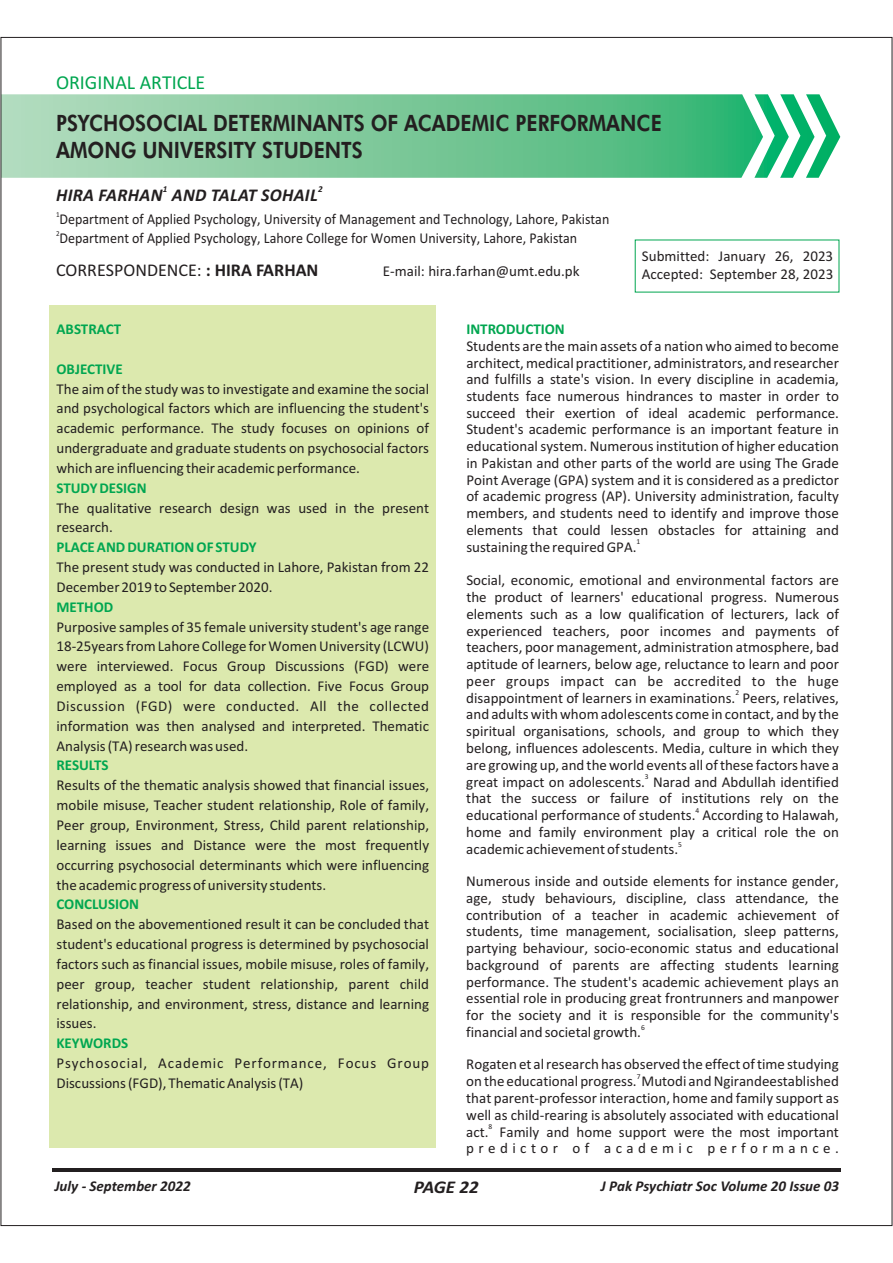
<style>
.page{position:relative;width:893px;height:1263px;background:#fff}
.page>*{position:absolute;margin:0;border:0;box-sizing:border-box;transform-origin:0 0}
.t1{font:800 22.5px/27px "Futura BT";color:#231f20;scale:.87 1}
.t2{font:19.95px "Calibri";color:#00a650}
.t3{font:18px "Calibri";color:#231f20}
.t4{font:italic 700 18px "Calibri";letter-spacing:.015em;color:#231f20}
.t5{font:italic 700 18px "Calibri";letter-spacing:.015em;color:#231f20;scale:1.06 1}
.t6{font:15px/16.8px "Calibri";color:#231f20;text-align:justify}
.t7{font:15px "Calibri";color:#231f20;scale:.93 1}
.t8{font:700 15px "Calibri";color:#00a650}
.t9{font:15px/19.8px "Calibri";letter-spacing:.055em;color:#231f20}
.t10{font:italic 700 15px "Calibri";color:#231f20}
.t11{font:italic 700 9px "Calibri";color:#231f20}
.t12{font:7.5px "Calibri";color:#231f20}
.t13{font:7.5px "Calibri";color:#231f20;scale:.93 1}
.s1{font-weight:700}
</style>
<div class="page">
<div style="left:49px;top:306px;width:387px;height:842px;background:#dce9ae"></div>
<svg style="left:3px;top:94px;width:837px;height:84px;background:#7cca9d"></svg>
<hr style="left:52px;top:1168px;width:789px;height:3px;background:#231f20">
<h2 class="t2" style="left:56px;top:74px;width:151px">ORIGINAL ARTICLE</h2>
<h1 class="t1" style="left:56px;top:111px;width:698px">PSYCHOSOCIAL DETERMINANTS OF ACADEMIC PERFORMANCE<br>AMONG UNIVERSITY STUDENTS</h1>
<p class="t11" style="left:163px;top:185px;width:6px">1</p>
<p class="t11" style="left:318px;top:185px;width:6px">2</p>
<p class="t4" style="left:56px;top:188px;width:263px">HIRA FARHAN AND TALAT SOHAIL</p>
<p class="t13" style="left:56px;top:211px;width:5px">1</p>
<p class="t7" style="left:60px;top:213px;width:593px">Department of Applied Psychology, University of Management and Technology, Lahore, Pakistan</p>
<p class="t13" style="left:56px;top:230px;width:5px">2</p>
<p class="t7" style="left:60px;top:232px;width:558px">Department of Applied Psychology, Lahore College for Women University, Lahore, Pakistan</p>
<p class="t3" style="left:56px;top:262px;width:264px">CORRESPONDENCE: <span class="s1">: HIRA FARHAN</span></p>
<p class="t6" style="left:383px;top:264px;width:198px">E-mail: hira.farhan@umt.edu.pk</p>
<p class="t6" style="left:642px;top:248px;width:193px;line-height:18.3px">Submitted: January 26, 2023<br>Accepted: September 28, 2023</p>
<p class="t8" style="left:57px;top:323px;width:66px">ABSTRACT</p>
<p class="t8" style="left:57px;top:362px;width:68px">OBJECTIVE</p>
<p class="t6" style="left:56px;top:380px;width:374px;line-height:19.8px">The aim of the study was to investigate and examine the social and psychological factors which are influencing the student's academic performance. The study focuses on opinions of undergraduate and graduate students on psychosocial factors which are influencing their academic performance.</p>
<p class="t6" style="left:56px;top:499px;width:374px;line-height:19.8px">The qualitative research design was used in the present research.</p>
<p class="t6" style="left:56px;top:558px;width:374px;line-height:19.8px">The present study was conducted in Lahore, Pakistan from 22<br>December 2019 to September 2020.</p>
<p class="t6" style="left:56px;top:618px;width:374px;line-height:19.8px">Purposive samples of 35 female university student's age range 18-25years from Lahore College for Women University (LCWU) were interviewed. Focus Group Discussions (FGD) were employed as a tool for data collection. Five Focus Group Discussion (FGD) were conducted. All the collected information was then analysed and interpreted. Thematic Analysis (TA) research was used.</p>
<p class="t6" style="left:56px;top:777px;width:374px;line-height:19.8px">Results of the thematic analysis showed that financial issues, mobile misuse, Teacher student relationship, Role of family, Peer group, Environment, Stress, Child parent relationship, learning issues and Distance were the most frequently occurring psychosocial determinants which were influencing the academic progress of university students.</p>
<p class="t6" style="left:56px;top:915px;width:374px;line-height:19.8px">Based on the abovementioned result it can be concluded that student's educational progress is determined by psychosocial factors such as financial issues, mobile misuse, roles of family, peer group, teacher student relationship, parent child relationship, and environment, stress, distance and learning issues.</p>
<p class="t9" style="left:56px;top:1054px;width:374px">Psychosocial, Academic Performance, Focus Group<br>Discussions (FGD), Thematic Analysis (TA)</p>
<p class="t8" style="left:56px;top:481px;width:92px">STUDY DESIGN</p>
<p class="t8" style="left:56px;top:541px;width:202px">PLACE AND DURATION OF STUDY</p>
<p class="t8" style="left:56px;top:600px;width:58px">METHOD</p>
<p class="t8" style="left:56px;top:759px;width:54px">RESULTS</p>
<p class="t8" style="left:56px;top:898px;width:84px">CONCLUSION</p>
<p class="t8" style="left:56px;top:1037px;width:73px">KEYWORDS</p>
<p class="t8" style="left:466px;top:323px;width:100px">INTRODUCTION</p>
<p class="t6" style="left:466px;top:339px;width:374px">Students are the main assets of a nation who aimed to become architect, medical practitioner, administrators, and researcher and fulfills a state's vision. In every discipline in academia, students face numerous hindrances to master in order to succeed their exertion of ideal academic performance.<br>Student's academic performance is an important feature in educational system. Numerous institution of higher education in Pakistan and other parts of the world are using The Grade Point Average (GPA) system and it is considered as a predictor of academic progress (AP). University administration, faculty members, and students need to identify and improve those elements that could lessen obstacles for attaining and</p>
<p class="t12" style="left:636px;top:539px;width:5px">1</p>
<p class="t6" style="left:466px;top:540px;width:172px">sustaining the required GPA.</p>
<p class="t6" style="left:466px;top:573px;width:374px">Social, economic, emotional and environmental factors are the product of learners' educational progress. Numerous elements such as a low qualification of lecturers, lack of experienced teachers, poor incomes and payments of teachers, poor management, administration atmosphere, bad aptitude of learners, below age, reluctance to learn and poor peer groups impact can be accredited to the huge</p>
<p class="t12" style="left:735px;top:690px;width:5px">2</p>
<p class="t6" style="left:466px;top:691px;width:374px">disappointment of learners in examinations. Peers, relatives, and adults with whom adolescents come in contact, and by the spiritual organisations, schools, and group to which they belong, influences adolescents. Media, culture in which they are growing up, and the world events all of these factors have a</p>
<p class="t12" style="left:645px;top:773px;width:5px">3</p>
<p class="t6" style="left:466px;top:774px;width:374px">great impact on adolescents. Narad and Abdullah identified that the success or failure of institutions rely on the</p>
<p class="t12" style="left:695px;top:807px;width:5px">4</p>
<p class="t6" style="left:466px;top:808px;width:374px">educational performance of students. According to Halawah, home and family environment play a critical role the on</p>
<p class="t12" style="left:678px;top:841px;width:5px">5</p>
<p class="t6" style="left:466px;top:834px;width:374px;line-height:32px">academic achievement of students.<br>Numerous inside and outside elements for instance gender,</p>
<p class="t6" style="left:466px;top:891px;width:374px">age, study behaviours, discipline, class attendance, the contribution of a teacher in academic achievement of students, time management, socialisation, sleep patterns, partying behaviour, socio-economic status and educational background of parents are affecting students learning performance. The student's academic achievement plays an essential role in producing great frontrunners and manpower for the society and it is responsible for the community's</p>
<p class="t12" style="left:641px;top:1024px;width:5px">6</p>
<p class="t6" style="left:466px;top:1017px;width:374px;line-height:32px">financial and societal growth.<br>Rogaten et al research has observed the effect of time studying</p>
<p class="t12" style="left:637px;top:1073px;width:5px">7</p>
<p class="t6" style="left:466px;top:1074px;width:374px">on the educational progress. Mutodi and Ngirandeestablished that parent-professor interaction, home and family support as well as child-rearing is absolutely associated with educational</p>
<p class="t12" style="left:489px;top:1123px;width:5px">8</p>
<p class="t6" style="left:466px;top:1124px;width:374px">act. Family and home support were the most important predictor of academic performance.</p>
<p class="t5" style="left:414px;top:1179px;width:63px">PAGE 22</p>
<p class="t10" style="left:55px;top:1180px;width:138px">July - September 2022</p>
<p class="t10" style="left:601px;top:1180px;width:240px">J Pak Psychiatr Soc Volume 20 Issue 03</p>
</div>
